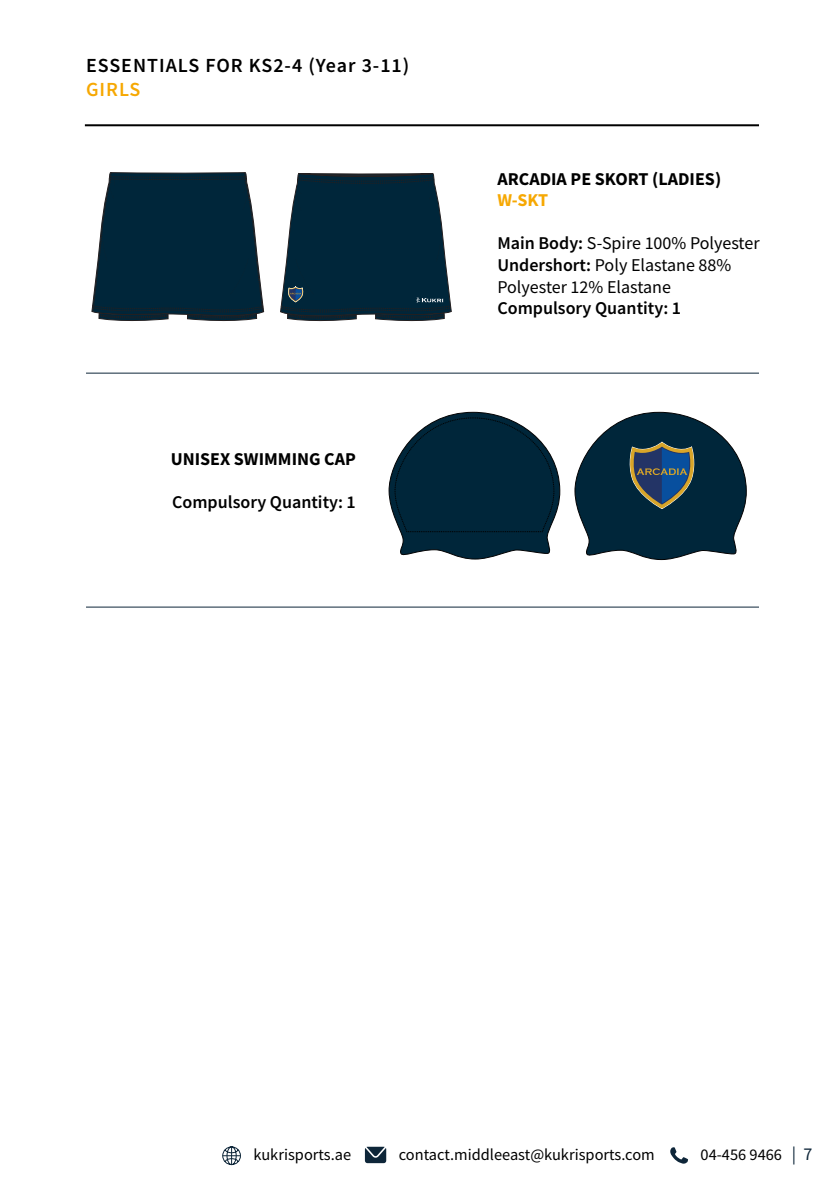
<style>
.page{position:relative;width:840px;height:1191px;background:#fff}
.page>*{position:absolute;margin:0;border:0;box-sizing:border-box;transform-origin:0 0}
.t1{font:600 20px "Source Sans Pro";letter-spacing:.05em;color:#000}
.t2{font:600 20px "Source Sans Pro";letter-spacing:.05em;color:#f6a803}
.t3{font:18px/21.6px "Source Sans Pro";color:#000}
.t4{font:600 18px "Source Sans Pro";color:#000}
.t5{font:700 18px "Source Sans Pro";color:#000}
.t6{font:700 18px "Source Sans Pro";color:#f6a803}
.t7{font:16.4px "Source Sans Pro";color:#000}
.s1{font-weight:600}
.s2{font-size:18px;color:#0e2639}
</style>
<div class="page">
<hr style="left:85px;top:124px;width:673px;height:2px;background:#000">
<hr style="left:86px;top:372px;width:672px;height:1px;background:#0e2639">
<hr style="left:86px;top:606px;width:672px;height:1px;background:#0e2639">
<svg style="left:91px;top:172px;width:173px;height:149px"></svg>
<svg style="left:280px;top:173px;width:171px;height:149px"></svg>
<svg style="left:388px;top:412px;width:172px;height:147px"></svg>
<svg style="left:574px;top:412px;width:172px;height:148px"></svg>
<svg style="left:222px;top:1146px;width:19px;height:19px"></svg>
<svg style="left:365px;top:1146px;width:21px;height:17px"></svg>
<svg style="left:670px;top:1147px;width:17px;height:16px"></svg>
<p class="t1" style="left:86px;top:52px;width:325px">ESSENTIALS FOR KS2-4 (Year 3-11)</p>
<p class="t2" style="left:86px;top:76px;width:56px">GIRLS</p>
<p class="t5" style="left:170px;top:446px;width:187px">UNISEX SWIMMING CAP</p>
<p class="t4" style="left:172px;top:490px;width:185px">Compulsory Quantity: 1</p>
<p class="t5" style="left:497px;top:166px;width:225px">ARCADIA PE SKORT (LADIES)</p>
<p class="t6" style="left:497px;top:188px;width:52px">W-SKT</p>
<p class="t3" style="left:497px;top:232px;width:263px"><span class="s1">Main Body:</span> S-Spire 100% Polyester<br><span class="s1">Undershort:</span> Poly Elastane 88%<br>Polyester 12% Elastane</p>
<p class="t4" style="left:497px;top:296px;width:185px">Compulsory Quantity: 1</p>
<p class="t7" style="left:253px;top:1144px;width:99px">kukrisports.ae</p>
<p class="t7" style="left:398px;top:1144px;width:257px">contact.middleeast@kukrisports.com</p>
<p class="t7" style="left:700px;top:1144px;width:113px">04-456 9466 <span class="s2">| 7</span></p>
</div>
